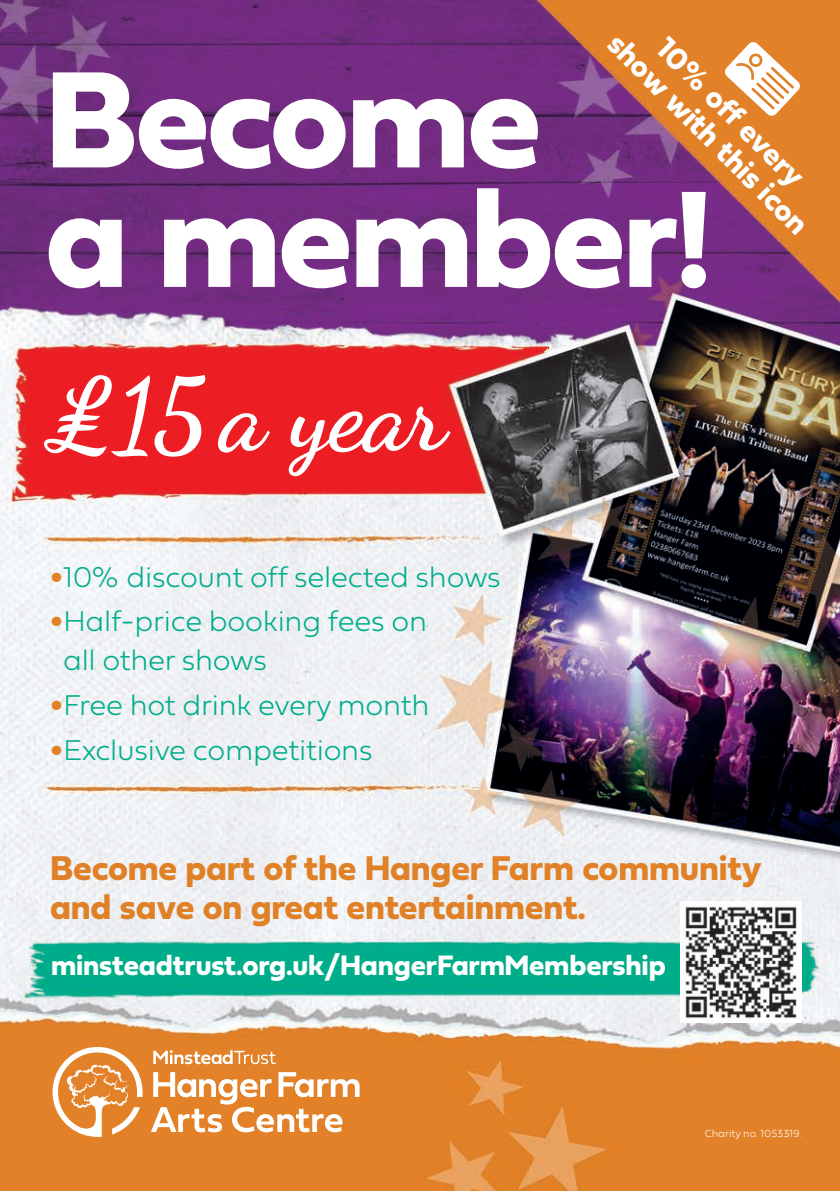
<style>
.page{position:relative;width:840px;height:1191px;background:#fff}
.page>*{position:absolute;margin:0;border:0;box-sizing:border-box;transform-origin:0 0}
.t1{font:143.2px/119.4px "Fieldwork Geo Bold";letter-spacing:-.02em;color:#fff}
.t2{font:700 101px "Dancing Script";letter-spacing:-.005em;color:#fff}
.t3{font:35.8px/39.2px "Fieldwork Geo Bold";letter-spacing:-.005em;color:#e18127}
.t4{font:31.4px "Fieldwork Geo Bold";color:#fff}
.t5{font:100 29.8px/39px "Fieldwork Geo";letter-spacing:-.01em;color:#00ad8b}
.t6{font:29.2px "Fieldwork Geo Bold";letter-spacing:-.005em;color:#fff}
.t7{font:100 10.8px "Fieldwork Geo";color:#fff}
.s1{font-family:"Fieldwork Geo Black";font-weight:400;color:#e18127}
</style>
<div class="page">
<img style="left:0;top:0;width:839px;height:1191px">
<svg style="left:153px;top:1050px;width:123px;height:14px"></svg>
<svg style="left:151px;top:1072px;width:208px;height:60px"></svg>
<svg style="left:52px;top:1047px;width:90px;height:90px"></svg>
<img style="left:679px;top:902px;width:121px;height:120px">
<svg style="left:721px;top:39px;width:81px;height:80px"></svg>
<p class="t4" style="left:678px;top:25px;width:197px;rotate:45deg">10% off every</p>
<p class="t4" style="left:630px;top:21px;width:271px;rotate:45deg">show with this icon</p>
<h1 class="t1" style="left:45px;top:54px;width:668px">Become<br>a member!</h1>
<h2 class="t2" style="left:45px;top:352px;width:402px">£15 a year</h2>
<p class="t5" style="left:51px;top:555px;width:451px"><span class="s1">•</span> 10% discount off selected shows</p>
<p class="t5" style="left:63px;top:600px;width:365px;text-indent:-12px"><span class="s1">•</span> Half-price booking fees on all other shows</p>
<p class="t5" style="left:51px;top:684px;width:380px"><span class="s1">•</span> Free hot drink every month</p>
<p class="t5" style="left:51px;top:728px;width:323px"><span class="s1">•</span> Exclusive competitions</p>
<p class="t3" style="left:50px;top:847px;width:712px">Become part of the Hanger Farm community and save on great entertainment.</p>
<p class="t6" style="left:51px;top:942px;width:616px">minsteadtrust.org.uk/HangerFarmMembership</p>
<p class="t7" style="left:704px;top:1124px;width:98px">Charity no. 1053319.</p>
</div>
